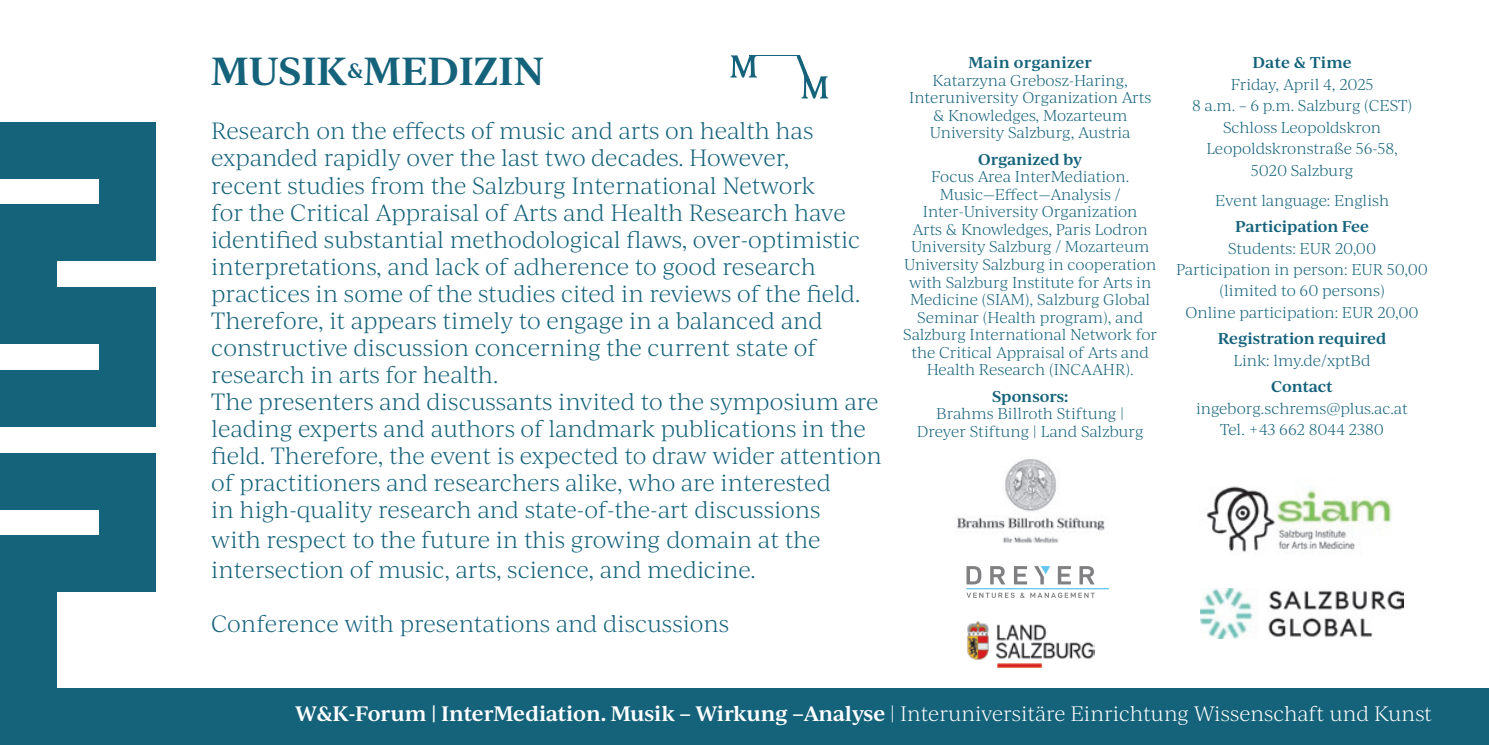
<style>
.page{position:relative;width:1489px;height:745px;background:#fff}
.page>*{position:absolute;margin:0;border:0;box-sizing:border-box;transform-origin:0 0}
.t1{font:600 37.5px "Ivy Journal";color:#15627b}
.t2{font:300 22.5px/27px "Ivy Journal";letter-spacing:-.01em;color:#15627b}
.t3{font:300 20px "Ivy Journal";color:#fff}
.t4{font:300 15px/17.5px "Ivy Journal";letter-spacing:-.01em;color:#15627b;text-align:center}
.t5{font:600 15px "Ivy Journal";color:#15627b}
.t6{font:600 15px "Ivy Journal";letter-spacing:.02em;color:#15627b}
.s1{font-weight:600}
</style>
<div class="page">
<div style="left:0;top:687px;width:1488px;height:57px;background:#15627b"></div>
<div style="left:0;top:535px;width:56px;height:209px;background:#15627b"></div>
<div style="left:0;top:205px;width:56px;height:138px;background:#15627b"></div>
<div style="left:0;top:122px;width:156px;height:56px;background:#15627b"></div>
<div style="left:100px;top:122px;width:56px;height:139px;background:#15627b"></div>
<div style="left:0;top:205px;width:156px;height:56px;background:#15627b"></div>
<div style="left:0;top:287px;width:156px;height:57px;background:#15627b"></div>
<div style="left:100px;top:287px;width:56px;height:139px;background:#15627b"></div>
<div style="left:0;top:370px;width:156px;height:56px;background:#15627b"></div>
<div style="left:0;top:453px;width:156px;height:56px;background:#15627b"></div>
<div style="left:100px;top:453px;width:56px;height:138px;background:#15627b"></div>
<div style="left:0;top:535px;width:156px;height:56px;background:#15627b"></div>
<img style="left:1206px;top:486px;width:186px;height:66px">
<img style="left:1200px;top:588px;width:203px;height:50px">
<img style="left:957px;top:459px;width:148px;height:84px">
<svg style="left:966px;top:566px;width:128px;height:18px"></svg>
<svg style="left:966px;top:592px;width:128px;height:5px"></svg>
<hr style="left:966px;top:587px;width:142px;height:2px;background:#63c6ee">
<img style="left:967px;top:621px;width:127px;height:46px">
<svg style="left:796px;top:55px;width:32px;height:43px"></svg>
<svg style="left:730px;top:55px;width:27px;height:22px"></svg>
<hr style="left:749px;top:55px;width:51px;height:1px;background:#15627b">
<h1 class="t1" style="left:211px;top:44px;width:334px">MUSIK<sup>&amp;</sup>MEDIZIN</h1>
<p class="t2" style="left:211px;top:117px;width:672px">Research on the effects of music and arts on health has expanded rapidly over the last two decades. However,<br>recent studies from the Salzburg International Network<br>for the Critical Appraisal of Arts and Health Research have identified substantial methodological flaws, over-optimistic interpretations, and lack of adherence to good research practices in some of the studies cited in reviews of the field.<br>Therefore, it appears timely to engage in a balanced and constructive discussion concerning the current state of research in arts for health.<br>The presenters and discussants invited to the symposium are leading experts and authors of landmark publications in the field. Therefore, the event is expected to draw wider attention of practitioners and researchers alike, who are interested<br>in high-quality research and state-of-the-art discussions</p>
<p class="t2" style="left:211px;top:523px;width:611px;line-height:30px">with respect to the future in this growing domain at the intersection of music, arts, science, and medicine.</p>
<p class="t2" style="left:211px;top:608px;width:519px">Conference with presentations and discussions</p>
<p class="t6" style="left:968px;top:52px;width:125px">Main organizer</p>
<p class="t4" style="left:909px;top:71px;width:244px">Katarzyna Grebosz-Haring,<br>Interuniversity Organization Arts &amp; Knowledges, Mozarteum<br>University Salzburg, Austria</p>
<p class="t5" style="left:978px;top:148px;width:106px">Organized by</p>
<p class="t4" style="left:903px;top:167px;width:255px">Focus Area InterMediation.<br>Music—Effect—Analysis /<br>Inter-University Organization<br>Arts &amp; Knowledges, Paris Lodron<br>University Salzburg / Mozarteum<br>University Salzburg in cooperation with Salzburg Institute for Arts in<br>Medicine (SIAM), Salzburg Global<br>Seminar (Health program), and<br>Salzburg International Network for the Critical Appraisal of Arts and<br>Health Research (INCAAHR).</p>
<p class="t5" style="left:992px;top:385px;width:78px">Sponsors:</p>
<p class="t4" style="left:916px;top:404px;width:228px">Brahms Billroth Stiftung |<br>Dreyer Stiftung | Land Salzburg</p>
<p class="t5" style="left:1252px;top:52px;width:101px">Date &amp; Time</p>
<p class="t4" style="left:1191px;top:73px;width:222px;line-height:21.5px">Friday, April 4, 2025<br>8 a.m. – 6 p.m. Salzburg (CEST)<br>Schloss Leopoldskron<br>Leopoldskronstraße 56-58,<br>5020 Salzburg</p>
<p class="t4" style="left:1214px;top:191px;width:176px">Event language: English</p>
<p class="t5" style="left:1234px;top:215px;width:135px">Participation Fee</p>
<p class="t4" style="left:1176px;top:237px;width:253px;line-height:21.2px">Students: EUR 20,00<br>Participation in person: EUR 50,00 (limited to 60 persons)<br>Online participation: EUR 20,00</p>
<p class="t5" style="left:1217px;top:327px;width:170px">Registration required</p>
<p class="t4" style="left:1233px;top:350px;width:139px">Link: lmy.de/xptBd</p>
<p class="t5" style="left:1271px;top:375px;width:63px">Contact</p>
<p class="t4" style="left:1195px;top:396px;width:214px;line-height:21.5px">ingeborg.schrems@plus.ac.at<br>Tel. +43 662 8044 2380</p>
<p class="t3" style="left:295px;top:699px;width:1138px"><span class="s1">W&amp;K-Forum | InterMediation. Musik – Wirkung –Analyse</span> | Interuniversitäre Einrichtung Wissenschaft und Kunst</p>
</div>
